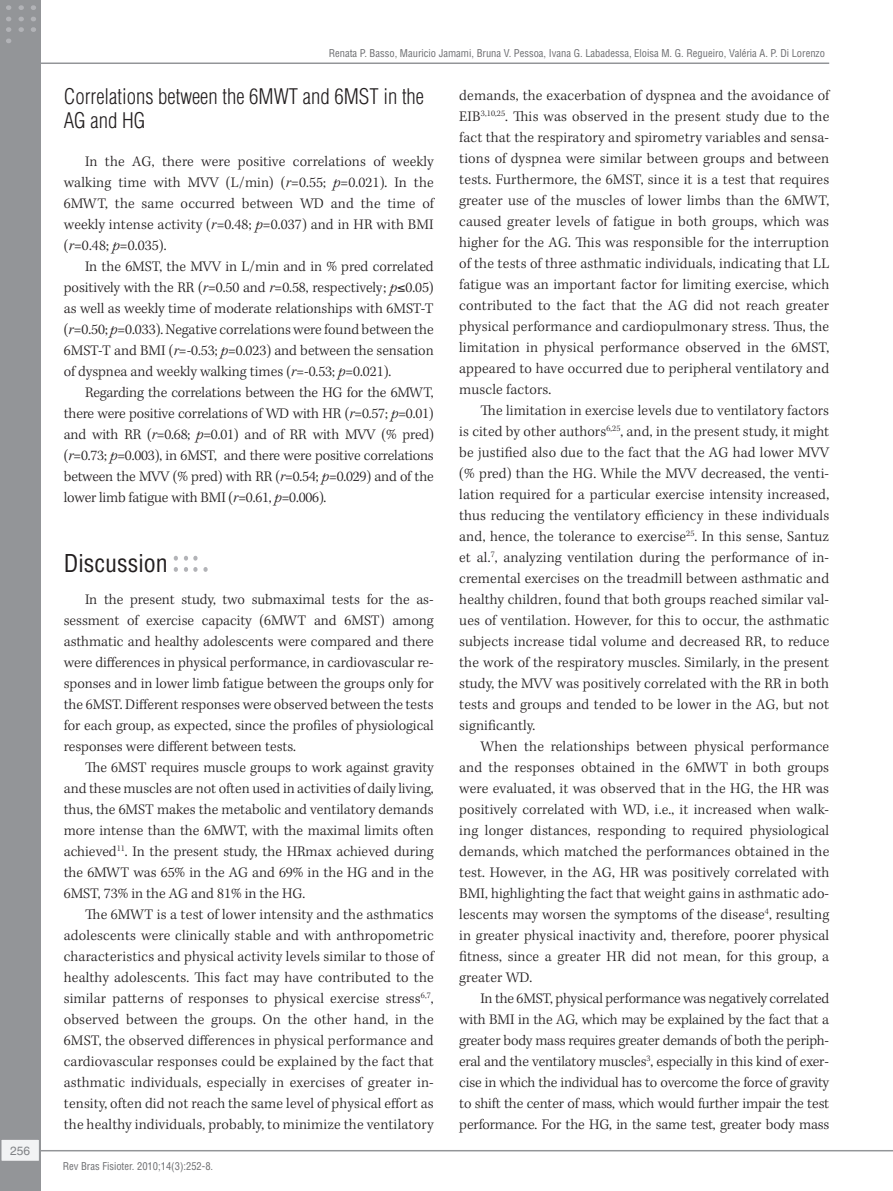
<style>
.page{position:relative;width:893px;height:1191px;background:#fff}
.page>*{position:absolute;margin:0;border:0;box-sizing:border-box;transform-origin:0 0}
.t1{font:condensed 24px "Helvetica LT Std";color:#231f20}
.t2{font:300 condensed 21px/24px "Helvetica LT Std";color:#231f20}
.t3{font:300 15px/21px "Kepler Std";letter-spacing:.005em;color:#231f20;text-align:justify}
.t4{font:12px "Helvetica LT Std";color:#808285}
.t5{font:condensed 10.5px "Helvetica LT Std";color:#6c6d70}
.s1{font-style:italic}
</style>
<div class="page">
<svg style="left:184px;top:567px;width:24px;height:5px"></svg>
<svg style="left:174px;top:567px;width:4px;height:5px"></svg>
<svg style="left:184px;top:556px;width:14px;height:4px"></svg>
<svg style="left:174px;top:556px;width:4px;height:4px"></svg>
<hr style="left:14px;top:1150px;width:879px;height:1px;background:#939598">
<hr style="left:13px;top:62px;width:816px;height:2px;background:#939598">
<div style="left:0;top:0;width:40px;height:1191px;background:#939598"></div>
<div style="left:1px;top:1139px;width:39px;height:22px;background:#f2f3f4"></div>
<div style="left:0;top:1138px;width:40px;height:24px;border:2px solid #939598"></div>
<svg style="left:6px;top:39px;width:5px;height:4px"></svg>
<svg style="left:6px;top:27px;width:5px;height:5px"></svg>
<svg style="left:6px;top:17px;width:5px;height:4px"></svg>
<svg style="left:6px;top:5px;width:5px;height:5px"></svg>
<svg style="left:19px;top:27px;width:5px;height:5px"></svg>
<svg style="left:19px;top:17px;width:5px;height:4px"></svg>
<svg style="left:19px;top:5px;width:5px;height:5px"></svg>
<svg style="left:31px;top:27px;width:5px;height:5px"></svg>
<svg style="left:31px;top:17px;width:5px;height:4px"></svg>
<svg style="left:31px;top:5px;width:5px;height:5px"></svg>
<p class="t4" style="left:10px;top:1143px;width:22px">256</p>
<p class="t5" style="left:329px;top:46px;width:498px">Renata P. Basso, Mauricio Jamami, Bruna V. Pessoa, Ivana G. Labadessa, Eloisa M. G. Regueiro, Valéria A. P. Di Lorenzo</p>
<h2 class="t2" style="left:64px;top:85px;width:362px">Correlations between the 6MWT and 6MST in the<br>AG and HG</h2>
<p class="t3" style="left:64px;top:151px;width:371px;text-indent:21px">In the AG, there were positive correlations of weekly walking time with MVV (L/min) (<span class="s1">r</span>=0.55; <span class="s1">p</span>=0.021). In the 6MWT, the same occurred between WD and the time of weekly intense activity (<span class="s1">r</span>=0.48; <span class="s1">p</span>=0.037) and in HR with BMI (<span class="s1">r</span>=0.48; <span class="s1">p</span>=0.035).</p>
<p class="t3" style="left:64px;top:256px;width:371px;text-indent:21px">In the 6MST, the MVV in L/min and in % pred correlated positively with the RR (<span class="s1">r</span>=0.50 and <span class="s1">r</span>=0.58, respectively; <span class="s1">p</span>≤0.05) as well as weekly time of moderate relationships with 6MST-T (<span class="s1">r</span>=0.50; <span class="s1">p</span>=0.033). Negative correlations were found between the 6MST-T and BMI (<span class="s1">r</span>=-0.53; <span class="s1">p</span>=0.023) and between the sensation of dyspnea and weekly walking times (<span class="s1">r</span>=-0.53; <span class="s1">p</span>=0.021).</p>
<p class="t3" style="left:64px;top:382px;width:371px;text-indent:21px">Regarding the correlations between the HG for the 6MWT, there were positive correlations of WD with HR (<span class="s1">r</span>=0.57; <span class="s1">p</span>=0.01) and with RR (<span class="s1">r</span>=0.68; <span class="s1">p</span>=0.01) and of RR with MVV (% pred) (<span class="s1">r</span>=0.73; <span class="s1">p</span>=0.003), in 6MST, and there were positive correlations between the MVV (% pred) with RR (<span class="s1">r</span>=0.54; <span class="s1">p</span>=0.029) and of the lower limb fatigue with BMI (<span class="s1">r</span>=0.61, <span class="s1">p</span>=0.006).</p>
<h1 class="t1" style="left:64px;top:548px;width:105px">Discussion</h1>
<p class="t3" style="left:64px;top:589px;width:371px;text-indent:21px">In the present study, two submaximal tests for the as&shy;sessment of exercise capacity (6MWT and 6MST) among asthmatic and healthy adolescents were compared and there were differences in physical performance, in cardiovascular re&shy;sponses and in lower limb fatigue between the groups only for the 6MST. Different responses were observed between the tests for each group, as expected, since the profiles of physiological responses were different between tests.</p>
<p class="t3" style="left:64px;top:757px;width:371px;text-indent:21px">The 6MST requires muscle groups to work against gravity and these muscles are not often used in activities of daily living, thus, the 6MST makes the metabolic and ventilatory demands more intense than the 6MWT, with the maximal limits often achieved<sup>11</sup>. In the present study, the HRmax achieved during the 6MWT was 65% in the AG and 69% in the HG and in the 6MST, 73% in the AG and 81% in the HG.</p>
<p class="t3" style="left:64px;top:904px;width:371px;text-indent:21px">The 6MWT is a test of lower intensity and the asthmatics adolescents were clinically stable and with anthropometric characteristics and physical activity levels similar to those of healthy adolescents. This fact may have contributed to the similar patterns of responses to physical exercise stress<sup>6,7</sup>, observed between the groups. On the other hand, in the 6MST, the observed differences in physical performance and cardiovascular responses could be explained by the fact that asthmatic individuals, especially in exercises of greater in&shy;tensity, often did not reach the same level of physical effort as the healthy individuals, probably, to minimize the ventilatory</p>
<p class="t5" style="left:63px;top:1160px;width:152px">Rev Bras Fisioter. 2010;14(3):252-8.</p>
<p class="t3" style="left:459px;top:85px;width:371px">demands, the exacerbation of dyspnea and the avoidance of EIB<sup>3,10,25</sup>. This was observed in the present study due to the fact that the respiratory and spirometry variables and sensa&shy;tions of dyspnea were similar between groups and between tests. Furthermore, the 6MST, since it is a test that requires greater use of the muscles of lower limbs than the 6MWT, caused greater levels of fatigue in both groups, which was higher for the AG. This was responsible for the interruption of the tests of three asthmatic individuals, indicating that LL fatigue was an important factor for limiting exercise, which contributed to the fact that the AG did not reach greater physical performance and cardiopulmonary stress. Thus, the limitation in physical performance observed in the 6MST, appeared to have occurred due to peripheral ventilatory and muscle factors.</p>
<p class="t3" style="left:459px;top:400px;width:371px;text-indent:21px">The limitation in exercise levels due to ventilatory factors is cited by other authors<sup>6,25</sup>, and, in the present study, it might be justified also due to the fact that the AG had lower MVV (% pred) than the HG. While the MVV decreased, the venti&shy;lation required for a particular exercise intensity increased, thus reducing the ventilatory efficiency in these individuals and, hence, the tolerance to exercise<sup>25</sup>. In this sense, Santuz et al.<sup>7</sup>, analyzing ventilation during the performance of in&shy;cremental exercises on the treadmill between asthmatic and healthy children, found that both groups reached similar val&shy;ues of ventilation. However, for this to occur, the asthmatic subjects increase tidal volume and decreased RR, to reduce the work of the respiratory muscles. Similarly, in the present study, the MVV was positively correlated with the RR in both tests and groups and tended to be lower in the AG, but not significantly.</p>
<p class="t3" style="left:459px;top:736px;width:371px;text-indent:21px">When the relationships between physical performance and the responses obtained in the 6MWT in both groups were evaluated, it was observed that in the HG, the HR was positively correlated with WD, i.e., it increased when walk&shy;ing longer distances, responding to required physiological demands, which matched the performances obtained in the test. However, in the AG, HR was positively correlated with BMI, highlighting the fact that weight gains in asthmatic ado&shy;lescents may worsen the symptoms of the disease<sup>4</sup>, resulting in greater physical inactivity and, therefore, poorer physical fitness, since a greater HR did not mean, for this group, a greater WD.</p>
<p class="t3" style="left:459px;top:988px;width:371px;text-indent:21px">In the 6MST, physical performance was negatively correlated with BMI in the AG, which may be explained by the fact that a greater body mass requires greater demands of both the periph&shy;eral and the ventilatory muscles<sup>3</sup>, especially in this kind of exer&shy;cise in which the individual has to overcome the force of gravity to shift the center of mass, which would further impair the test performance. For the HG, in the same test, greater body mass</p>
</div>
